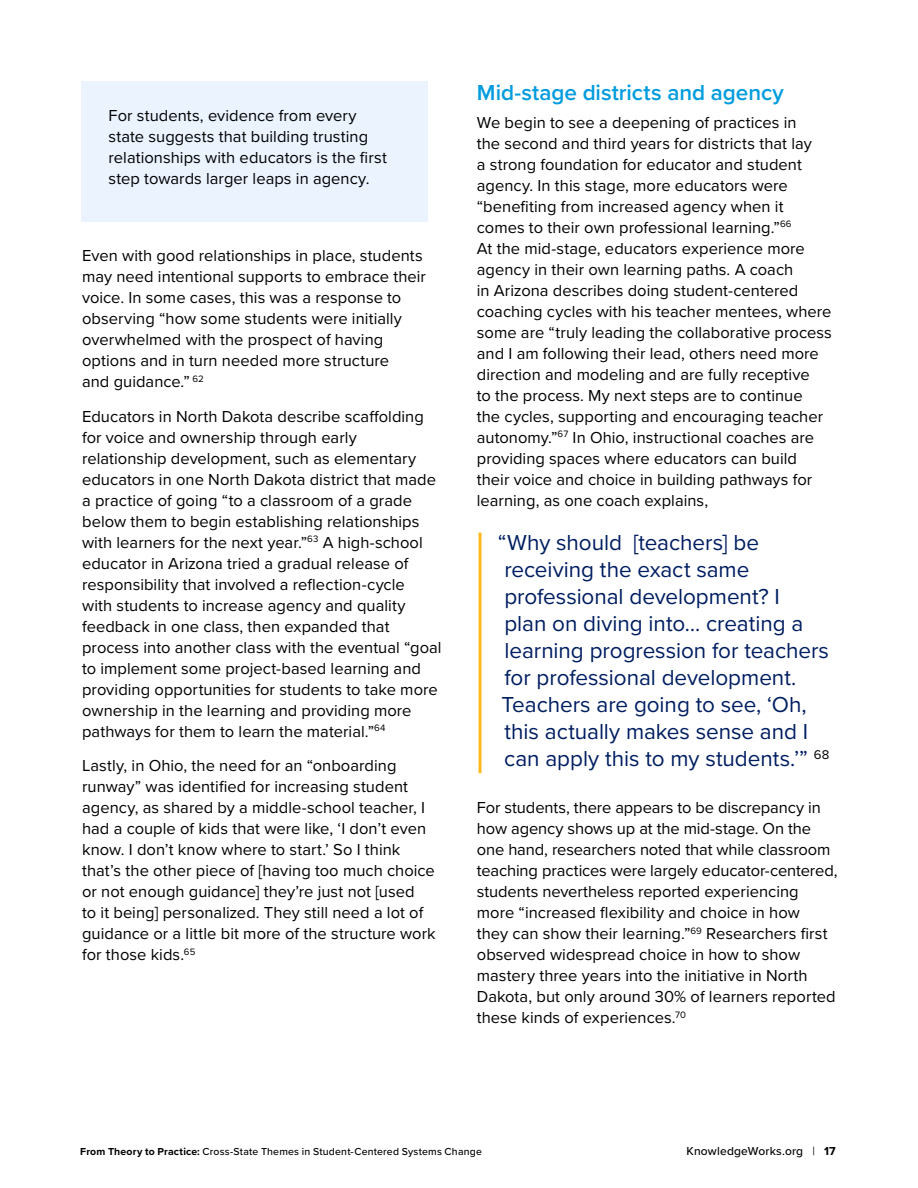
<style>
.page{position:relative;width:918px;height:1188px;background:#fff}
.page>*{position:absolute;margin:0;border:0;box-sizing:border-box;transform-origin:0 0}
.t1{font:22.5px/27px "Proxima Nova";letter-spacing:-.005em;color:#001e62}
.t2{font:600 22.5px "Proxima Nova";color:#009cde}
.t3{font:16.5px/21px "Proxima Nova";color:#000}
.t4{font:500 12px "Proxima Nova";letter-spacing:.015em;color:#000}
.t5{font:500 10.5px "Proxima Nova";letter-spacing:.02em;color:#000}
.s1{font-weight:700}
.s2{font-weight:400}
</style>
<div class="page">
<div style="left:82px;top:81px;width:346px;height:140px;background:#ebf3ff"></div>
<hr style="left:479px;top:533px;width:3px;height:240px;background:#ffb81c">
<p class="t3" style="left:109px;top:104px;width:280px">For students, evidence from every state suggests that building trusting relationships with educators is the first step towards larger leaps in agency.</p>
<p class="t3" style="left:82px;top:245px;width:345px">Even with good relationships in place, students may need intentional supports to embrace their voice. In some cases, this was a response to observing “how some students were initially overwhelmed with the prospect of having options and in turn needed more structure<br>and guidance.” <sup>62</sup></p>
<p class="t3" style="left:82px;top:405px;width:361px">Educators in North Dakota describe scaffolding for voice and ownership through early relationship development, such as elementary educators in one North Dakota district that made a practice of going “to a classroom of a grade below them to begin establishing relationships with learners for the next year.”<sup>63</sup> A high-school educator in Arizona tried a gradual release of responsibility that involved a reflection-cycle<br>with students to increase agency and quality feedback in one class, then expanded that process into another class with the eventual “goal to implement some project-based learning and providing opportunities for students to take more ownership in the learning and providing more pathways for them to learn the material.”<sup>64</sup></p>
<p class="t3" style="left:82px;top:755px;width:355px">Lastly, in Ohio, the need for an “onboarding runway” was identified for increasing student agency, as shared by a middle-school teacher, I had a couple of kids that were like, ‘I don’t even know. I don’t know where to start.’ So I think that’s the other piece of [having too much choice or not enough guidance] they’re just not [used<br>to it being] personalized. They still need a lot of guidance or a little bit more of the structure work for those kids.<sup>65</sup></p>
<h4 class="t2" style="left:477px;top:76px;width:309px">Mid-stage districts and agency</h4>
<p class="t3" style="left:477px;top:111px;width:357px">We begin to see a deepening of practices in<br>the second and third years for districts that lay<br>a strong foundation for educator and student agency. In this stage, more educators were “benefiting from increased agency when it comes to their own professional learning.”<sup>66<br></sup>At the mid-stage, educators experience more agency in their own learning paths. A coach<br>in Arizona describes doing student-centered coaching cycles with his teacher mentees, where some are “truly leading the collaborative process and I am following their lead, others need more direction and modeling and are fully receptive<br>to the process. My next steps are to continue<br>the cycles, supporting and encouraging teacher autonomy.”<sup>67</sup> In Ohio, instructional coaches are providing spaces where educators can build their voice and choice in building pathways for learning, as one coach explains,</p>
<p class="t1" style="left:498px;top:528px;width:333px">“Why should [teachers] be receiving the exact same professional development? I<br>plan on diving into… creating a learning progression for teachers for professional development.<br>Teachers are going to see, ‘Oh, this actually makes sense and I can apply this to my students.’” <sup>68</sup></p>
<p class="t3" style="left:477px;top:796px;width:362px">For students, there appears to be discrepancy in how agency shows up at the mid-stage. On the one hand, researchers noted that while classroom teaching practices were largely educator-centered, students nevertheless reported experiencing more “increased flexibility and choice in how<br>they can show their learning.”<sup>69</sup> Researchers first observed widespread choice in how to show mastery three years into the initiative in North Dakota, but only around 30% of learners reported these kinds of experiences.<sup>70</sup></p>
<p class="t5" style="left:80px;top:1144px;width:403px"><span class="s1">From Theory to Practice:</span> Cross-State Themes in Student-Centered Systems Change</p>
<p class="t4" style="left:687px;top:1142px;width:151px">KnowledgeWorks.org <span class="s2">|</span> <span class="s1">17</span></p>
</div>
